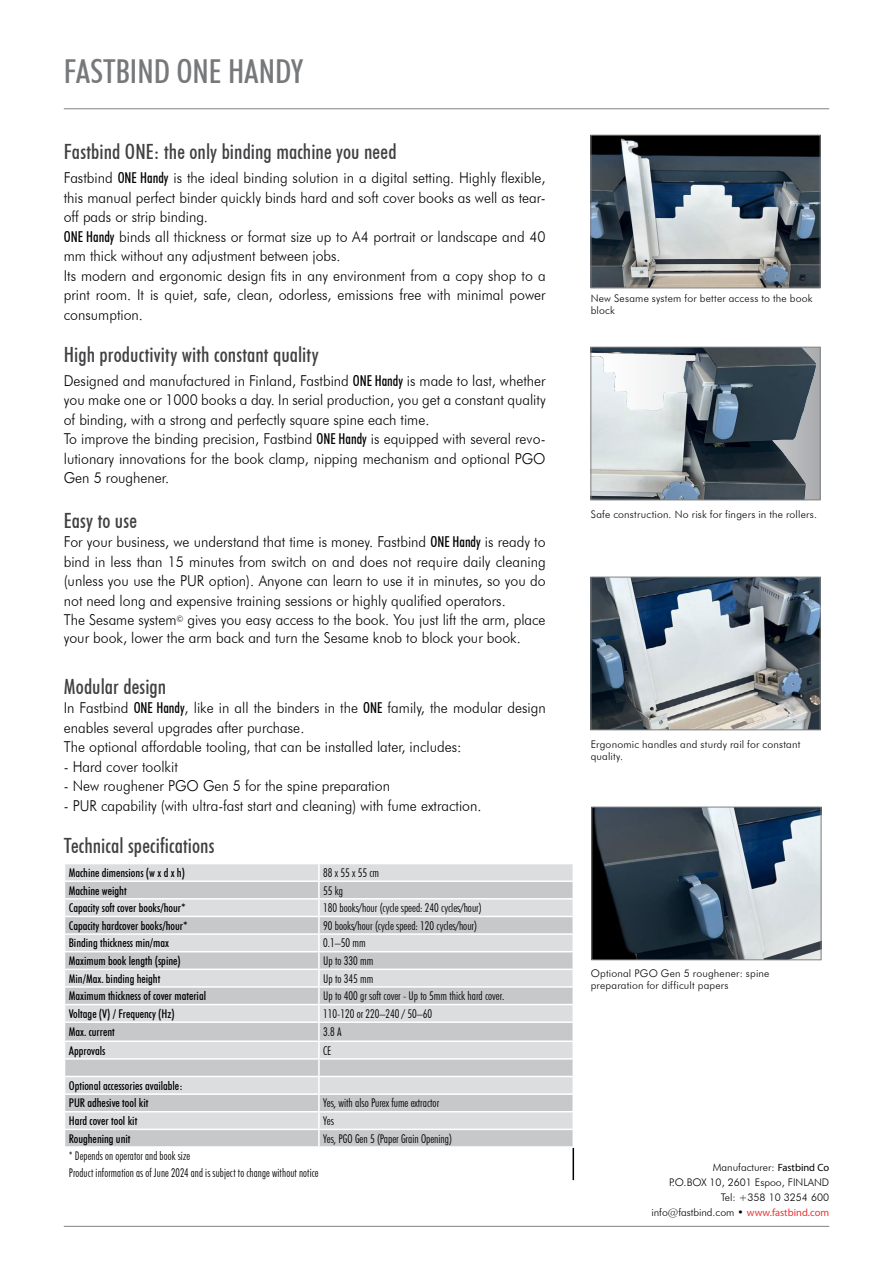
<style>
.page{position:relative;width:893px;height:1263px;background:#fff}
.page>*{position:absolute;margin:0;border:0;box-sizing:border-box;transform-origin:0 0}
.t1{font:500 condensed 33px "Futura BT";color:#77787b}
.t2{font:500 condensed 21px "Futura BT";letter-spacing:.005em;color:#414042}
.t3{font:300 15px/19.5px "Futura BT";color:#000;scale:.94 1}
.t4{font:500 condensed 12px/17.5px "Futura BT";color:#000}
.t5{font:300 condensed 12px "Futura BT";color:#000}
.t6{font:300 condensed 12px/16.5px "Futura BT";color:#000;scale:.95 1}
.t7{font:300 10.5px/12.6px "Futura BT";letter-spacing:.015em;color:#000}
.s1{font-weight:500;font-stretch:condensed}
.s2{font-family:"Myriad Pro";font-weight:400}
.s3{font-family:"Myriad Pro";font-weight:400;color:#ee3433}
</style>
<div class="page">
<hr style="left:64px;top:109px;width:765px;height:1px;background:#808285">
<img style="left:593px;top:349px;width:225px;height:149px">
<div style="left:591px;top:347px;width:229px;height:153px;border:1px solid #808285"></div>
<img style="left:593px;top:137px;width:225px;height:149px">
<div style="left:591px;top:135px;width:229px;height:153px;border:1px solid #808285"></div>
<img style="left:593px;top:579px;width:225px;height:149px">
<div style="left:591px;top:577px;width:229px;height:153px;border:1px solid #808285"></div>
<img style="left:594px;top:809px;width:225px;height:149px">
<div style="left:592px;top:807px;width:229px;height:153px;border:1px solid #808285"></div>
<hr style="left:64px;top:1226px;width:765px;height:1px;background:#808285">
<div style="left:65px;top:864px;width:508px;height:16px;background:#dcddde"></div>
<svg style="left:65px;top:882px;width:508px;height:264px;background:#d1d2d4"></svg>
<hr style="left:573px;top:1148px;width:1px;height:32px;background:#000">
<hr style="left:64px;top:898px;width:255px;height:1px;background:#fff">
<hr style="left:319px;top:898px;width:255px;height:1px;background:#fff">
<hr style="left:64px;top:916px;width:255px;height:1px;background:#fff">
<hr style="left:319px;top:916px;width:255px;height:1px;background:#fff">
<hr style="left:64px;top:933px;width:255px;height:2px;background:#fff">
<hr style="left:319px;top:933px;width:255px;height:2px;background:#fff">
<hr style="left:64px;top:951px;width:255px;height:1px;background:#fff">
<hr style="left:319px;top:951px;width:255px;height:1px;background:#fff">
<hr style="left:64px;top:968px;width:255px;height:2px;background:#fff">
<hr style="left:319px;top:968px;width:255px;height:2px;background:#fff">
<hr style="left:64px;top:986px;width:255px;height:2px;background:#fff">
<hr style="left:319px;top:986px;width:255px;height:2px;background:#fff">
<hr style="left:64px;top:1004px;width:255px;height:1px;background:#fff">
<hr style="left:319px;top:1004px;width:255px;height:1px;background:#fff">
<hr style="left:64px;top:1021px;width:255px;height:2px;background:#fff">
<hr style="left:319px;top:1021px;width:255px;height:2px;background:#fff">
<hr style="left:64px;top:1040px;width:255px;height:2px;background:#fff">
<hr style="left:319px;top:1040px;width:255px;height:2px;background:#fff">
<hr style="left:64px;top:1058px;width:255px;height:1px;background:#fff">
<hr style="left:319px;top:1058px;width:255px;height:1px;background:#fff">
<hr style="left:64px;top:1076px;width:255px;height:1px;background:#fff">
<hr style="left:319px;top:1076px;width:255px;height:1px;background:#fff">
<hr style="left:64px;top:1093px;width:255px;height:2px;background:#fff">
<hr style="left:319px;top:1093px;width:255px;height:2px;background:#fff">
<hr style="left:64px;top:1111px;width:255px;height:1px;background:#fff">
<hr style="left:319px;top:1111px;width:255px;height:1px;background:#fff">
<hr style="left:64px;top:1128px;width:255px;height:2px;background:#fff">
<hr style="left:319px;top:1128px;width:255px;height:2px;background:#fff">
<svg style="left:318px;top:864px;width:2px;height:282px"></svg>
<h1 class="t1" style="left:64px;top:51px;width:241px">FASTBIND ONE HANDY</h1>
<h2 class="t2" style="left:64px;top:139px;width:334px">Fastbind ONE: the only binding machine you need</h2>
<p class="t3" style="left:64px;top:168px;width:514px">Fastbind <span class="s1">ONE Handy</span> is the ideal binding solution in a digital setting. Highly flexible, this manual perfect binder quickly binds hard and soft cover books as well as tear&shy;off pads or strip binding.<br><span class="s1">ONE Handy</span> binds all thickness or format size up to A4 portrait or landscape and 40 mm thick without any adjustment between jobs.<br>Its modern and ergonomic design fits in any environment from a copy shop to a print room. It is quiet, safe, clean, odorless, emissions free with minimal power consumption.</p>
<h2 class="t2" style="left:64px;top:342px;width:256px">High productivity with constant quality</h2>
<p class="t3" style="left:64px;top:370px;width:514px">Designed and manufactured in Finland, Fastbind <span class="s1">ONE Handy</span> is made to last, whether you make one or 1000 books a day. In serial production, you get a constant quality of binding, with a strong and perfectly square spine each time.<br>To improve the binding precision, Fastbind <span class="s1">ONE Handy</span> is equipped with several revo&shy;lutionary innovations for the book clamp, nipping mechanism and optional PGO Gen 5 roughener.</p>
<h2 class="t2" style="left:64px;top:508px;width:75px">Easy to use</h2>
<p class="t3" style="left:64px;top:532px;width:514px">For your business, we understand that time is money. Fastbind <span class="s1">ONE Handy</span> is ready to bind in less than 15 minutes from switch on and does not require daily cleaning (unless you use the PUR option). Anyone can learn to use it in minutes, so you do not need long and expensive training sessions or highly qualified operators.<br>The Sesame system<sup>©</sup> gives you easy access to the book. You just lift the arm, place</p>
<p class="t3" style="left:64px;top:628px;width:488px">your book, lower the arm back and turn the Sesame knob to block your book.</p>
<h2 class="t2" style="left:64px;top:674px;width:104px">Modular design</h2>
<p class="t3" style="left:64px;top:698px;width:514px">In Fastbind <span class="s1">ONE Handy</span>, like in all the binders in the <span class="s1">ONE</span> family, the modular design enables several upgrades after purchase.<br>The optional affordable tooling, that can be installed later, includes:</p>
<p class="t3" style="left:64px;top:757px;width:123px">- Hard cover toolkit</p>
<p class="t3" style="left:64px;top:776px;width:349px">- New roughener PGO Gen 5 for the spine preparation</p>
<p class="t3" style="left:64px;top:796px;width:446px">- PUR capability (with ultra-fast start and cleaning) with fume extraction.</p>
<h2 class="t2" style="left:64px;top:833px;width:152px">Technical specifications</h2>
<p class="t4" style="left:69px;top:864px;width:118px">Machine dimensions (w x d x h)</p>
<p class="t5" style="left:323px;top:865px;width:57px">88 x 55 x 55 cm</p>
<p class="t4" style="left:69px;top:881px;width:59px">Machine weight</p>
<p class="t5" style="left:323px;top:883px;width:21px">55 kg</p>
<p class="t4" style="left:69px;top:899px;width:118px">Capacity soft cover books/hour*</p>
<p class="t5" style="left:323px;top:901px;width:160px">180 books/hour (cycle speed: 240 cycles/hour)</p>
<p class="t4" style="left:69px;top:917px;width:120px">Capacity hardcover books/hour*</p>
<p class="t5" style="left:323px;top:918px;width:155px">90 books/hour (cycle speed: 120 cycles/hour)</p>
<p class="t4" style="left:69px;top:934px;width:102px">Binding thickness min/max</p>
<p class="t5" style="left:323px;top:936px;width:44px">0.1–50 mm</p>
<p class="t4" style="left:69px;top:952px;width:114px">Maximum book length (spine)</p>
<p class="t5" style="left:323px;top:953px;width:52px">Up to 330 mm</p>
<p class="t4" style="left:69px;top:969px;width:93px">Min/Max. binding height</p>
<p class="t5" style="left:323px;top:971px;width:52px">Up to 345 mm</p>
<p class="t4" style="left:69px;top:987px;width:139px">Maximum thickness of cover material</p>
<p class="t5" style="left:323px;top:989px;width:183px">Up to 400 gr soft cover - Up to 5mm thick hard cover.</p>
<p class="t4" style="left:69px;top:1005px;width:107px">Voltage (V) / Frequency (Hz)</p>
<p class="t5" style="left:323px;top:1006px;width:111px">110-120 or 220–240 / 50–60</p>
<p class="t4" style="left:69px;top:1022px;width:48px">Max. current</p>
<p class="t5" style="left:323px;top:1024px;width:20px">3.8 A</p>
<p class="t4" style="left:69px;top:1041px;width:38px">Approvals</p>
<p class="t5" style="left:323px;top:1043px;width:8px">CE</p>
<p class="t4" style="left:69px;top:1077px;width:115px">Optional accessories available:<br>PUR adhesive tool kit</p>
<p class="t5" style="left:323px;top:1096px;width:117px">Yes, with also Purex fume extractor</p>
<p class="t7" style="left:591px;top:292px;width:223px">New Sesame system for better access to the book block</p>
<p class="t7" style="left:591px;top:508px;width:228px">Safe construction. No risk for fingers in the rollers.</p>
<p class="t7" style="left:591px;top:738px;width:211px">Ergonomic handles and sturdy rail for constant quality.</p>
<p class="t7" style="left:591px;top:966px;width:180px">Optional PGO Gen 5 roughener: spine preparation for difficult papers</p>
<p class="t4" style="left:69px;top:1112px;width:70px">Hard cover tool kit</p>
<p class="t5" style="left:323px;top:1113px;width:12px">Yes</p>
<p class="t4" style="left:69px;top:1129px;width:63px">Roughening unit</p>
<p class="t5" style="left:323px;top:1131px;width:130px">Yes, PGO Gen 5 (Paper Grain Opening)</p>
<p class="t6" style="left:69px;top:1148px;width:264px">* Depends on operator and book size<br>Product information as of June 2024 and is subject to change without notice</p>
<p class="t7" style="left:651px;top:1160px;width:179px;line-height:15px;text-align:right">Manufacturer: <span class="s2">Fastbind Co<br></span>P.O.BOX 10, 2601 Espoo, FINLAND<br>Tel: +358 10 3254 600 info@fastbind.com • <span class="s3">www.fastbind.com</span></p>
</div>
